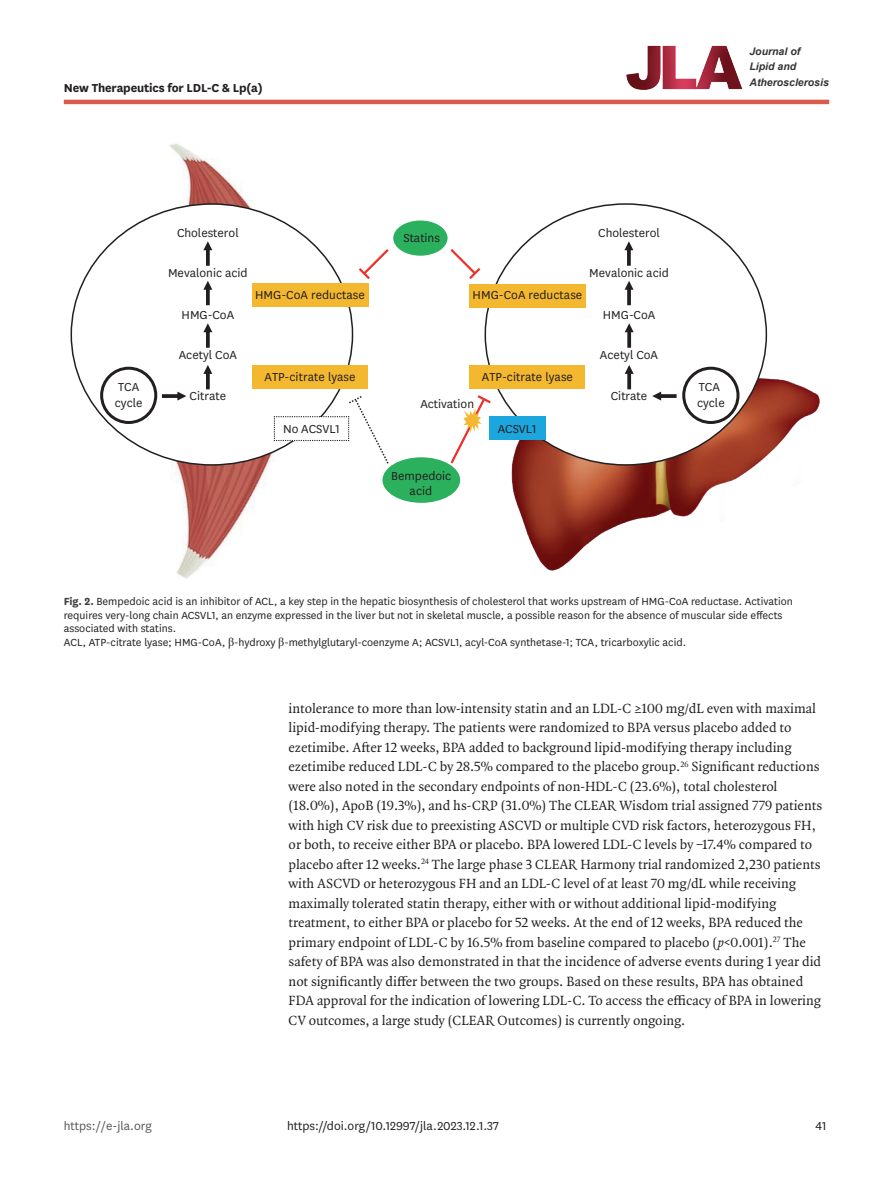
<style>
.page{position:relative;width:893px;height:1191px;background:#fff}
.page>*{position:absolute;margin:0;border:0;box-sizing:border-box;transform-origin:0 0}
.body_p{font:14.25px/19.5px "Quadraat OT";color:#231f20}
.doi_running_footer{font:13.5px/16.2px "National";color:#231f20}
.alt-title-type{font:700 13.5px "National";letter-spacing:-.01em;color:#231f20}
.t1{font:13.5px "National";color:#57585a}
.fig_caption{font:12px/13.5px "National";color:#231f20}
.t2{font:italic 700 10.5px/15.8px "Arial";color:#343436}
.s1{font-weight:700;color:#3e3e3f}
.s2{font-family:"Times New Roman"}
.s3{font-style:italic}
</style>
<div class="page">
<hr style="left:64px;top:100px;width:765px;height:4px;background:#d95b4c">
<img style="left:626px;top:46px;width:117px;height:44px">
<img style="left:146px;top:143px;width:159px;height:436px">
<img style="left:500px;top:354px;width:320px;height:217px">
<div style="left:485px;top:204px;width:281px;height:261px;background:#fff;border-radius:50%"></div>
<div style="left:682px;top:367px;width:57px;height:57px;border:3px solid #231f20;border-radius:50%"></div>
<svg style="left:627px;top:374px;width:4px;height:15px"></svg>
<svg style="left:625px;top:365px;width:9px;height:9px"></svg>
<svg style="left:627px;top:332px;width:4px;height:16px"></svg>
<svg style="left:625px;top:323px;width:9px;height:9px"></svg>
<svg style="left:627px;top:290px;width:4px;height:15px"></svg>
<svg style="left:625px;top:281px;width:8px;height:9px"></svg>
<svg style="left:627px;top:250px;width:4px;height:16px"></svg>
<svg style="left:624px;top:241px;width:9px;height:9px"></svg>
<svg style="left:661px;top:394px;width:16px;height:4px"></svg>
<svg style="left:652px;top:391px;width:9px;height:9px"></svg>
<div style="left:470px;top:365px;width:115px;height:23px;background:#f3b82f"></div>
<div style="left:469px;top:284px;width:117px;height:23px;background:#f3b82f"></div>
<div style="left:393px;top:220px;width:54px;height:36px;background:#2bb15e;border-radius:50%"></div>
<div style="left:382px;top:457px;width:78px;height:46px;background:#2bb15e;border-radius:50%"></div>
<svg style="left:450px;top:249px;width:31px;height:30px"></svg>
<div style="left:72px;top:204px;width:281px;height:261px;background:#fff;border-radius:50%"></div>
<div style="left:100px;top:367px;width:57px;height:57px;border:3px solid #231f20;border-radius:50%"></div>
<svg style="left:206px;top:374px;width:4px;height:15px"></svg>
<svg style="left:203px;top:365px;width:9px;height:9px"></svg>
<svg style="left:206px;top:332px;width:4px;height:16px"></svg>
<svg style="left:203px;top:323px;width:9px;height:9px"></svg>
<svg style="left:206px;top:290px;width:4px;height:15px"></svg>
<svg style="left:203px;top:281px;width:9px;height:9px"></svg>
<svg style="left:206px;top:250px;width:4px;height:16px"></svg>
<svg style="left:203px;top:241px;width:9px;height:9px"></svg>
<svg style="left:162px;top:394px;width:15px;height:4px"></svg>
<svg style="left:177px;top:391px;width:9px;height:9px"></svg>
<div style="left:252px;top:365px;width:116px;height:23px;background:#f3b82f"></div>
<div style="left:252px;top:283px;width:116px;height:24px;background:#f3b82f"></div>
<svg style="left:358px;top:249px;width:31px;height:31px"></svg>
<div style="left:489px;top:416px;width:56px;height:24px;background:#1ca6de"></div>
<svg style="left:273px;top:394px;width:116px;height:71px"></svg>
<svg style="left:449px;top:395px;width:42px;height:71px"></svg>
<p class="alt-title-type" style="left:64px;top:78px;width:200px">New Therapeutics for LDL-C &amp; Lp(a)</p>
<p class="t2" style="left:749px;top:43px;width:81px">Journal of<br>Lipid and<br>Atherosclerosis</p>
<p class="doi_running_footer" style="left:177px;top:224px;width:63px">Cholesterol</p>
<p class="doi_running_footer" style="left:403px;top:229px;width:38px">Statins</p>
<p class="doi_running_footer" style="left:598px;top:224px;width:63px">Cholesterol</p>
<p class="doi_running_footer" style="left:168px;top:264px;width:81px">Mevalonic acid</p>
<p class="doi_running_footer" style="left:589px;top:264px;width:81px">Mevalonic acid</p>
<p class="doi_running_footer" style="left:255px;top:286px;width:111px">HMG-CoA reductase</p>
<p class="doi_running_footer" style="left:473px;top:286px;width:111px">HMG-CoA reductase</p>
<p class="doi_running_footer" style="left:182px;top:306px;width:54px">HMG-CoA</p>
<p class="doi_running_footer" style="left:603px;top:306px;width:54px">HMG-CoA</p>
<p class="doi_running_footer" style="left:179px;top:346px;width:60px">Acetyl CoA</p>
<p class="doi_running_footer" style="left:600px;top:346px;width:60px">Acetyl CoA</p>
<p class="doi_running_footer" style="left:115px;top:378px;width:29px">TCA cycle</p>
<p class="doi_running_footer" style="left:190px;top:387px;width:38px">Citrate</p>
<p class="doi_running_footer" style="left:265px;top:368px;width:92px">ATP-citrate lyase</p>
<p class="doi_running_footer" style="left:420px;top:395px;width:55px">Activation</p>
<p class="doi_running_footer" style="left:482px;top:368px;width:92px">ATP-citrate lyase</p>
<p class="doi_running_footer" style="left:611px;top:387px;width:38px">Citrate</p>
<p class="doi_running_footer" style="left:697px;top:378px;width:29px">TCA cycle</p>
<p class="doi_running_footer" style="left:283px;top:420px;width:58px">No ACSVL1</p>
<p class="doi_running_footer" style="left:498px;top:420px;width:40px">ACSVL1</p>
<p class="doi_running_footer" style="left:391px;top:467px;width:62px;line-height:15px;text-align:center">Bempedoic acid</p>
<p class="fig_caption" style="left:64px;top:594px;width:731px"><span class="s1">Fig. 2.</span> Bempedoic acid is an inhibitor of ACL, a key step in the hepatic biosynthesis of cholesterol that works upstream of HMG-CoA reductase. Activation requires very-long chain ACSVL1, an enzyme expressed in the liver but not in skeletal muscle, a possible reason for the absence of muscular side effects associated with statins.<br>ACL, ATP-citrate lyase; HMG-CoA, <span class="s2">β</span>-hydroxy <span class="s2">β</span>-methylglutaryl-coenzyme A; ACSVL1, acyl-CoA synthetase-1; TCA, tricarboxylic acid.</p>
<p class="t1" style="left:64px;top:1116px;width:90px">https://e-jla.org</p>
<p class="body_p" style="left:289px;top:698px;width:535px">intolerance to more than low-intensity statin and an LDL-C ≥100 mg/dL even with maximal lipid-modifying therapy. The patients were randomized to BPA versus placebo added to ezetimibe. After 12 weeks, BPA added to background lipid-modifying therapy including ezetimibe reduced LDL-C by 28.5% compared to the placebo group.<sup>26</sup> Significant reductions were also noted in the secondary endpoints of non-HDL-C (23.6%), total cholesterol (18.0%), ApoB (19.3%), and hs-CRP (31.0%) The CLEAR Wisdom trial assigned 779 patients with high CV risk due to preexisting ASCVD or multiple CVD risk factors, heterozygous FH, or both, to receive either BPA or placebo. BPA lowered LDL-C levels by −17.4% compared to placebo after 12 weeks.<sup>24</sup> The large phase 3 CLEAR Harmony trial randomized 2,230 patients with ASCVD or heterozygous FH and an LDL-C level of at least 70 mg/dL while receiving maximally tolerated statin therapy, either with or without additional lipid-modifying treatment, to either BPA or placebo for 52 weeks. At the end of 12 weeks, BPA reduced the primary endpoint of LDL-C by 16.5% from baseline compared to placebo (<span class="s3">p</span>&lt;0.001).<sup>27</sup> The safety of BPA was also demonstrated in that the incidence of adverse events during 1 year did not significantly differ between the two groups. Based on these results, BPA has obtained FDA approval for the indication of lowering LDL-C. To access the efficacy of BPA in lowering CV outcomes, a large study (CLEAR Outcomes) is currently ongoing.</p>
<p class="doi_running_footer" style="left:287px;top:1116px;width:213px">https://doi.org/10.12997/jla.2023.12.1.37</p>
<p class="doi_running_footer" style="left:816px;top:1116px;width:13px">41</p>
</div>
